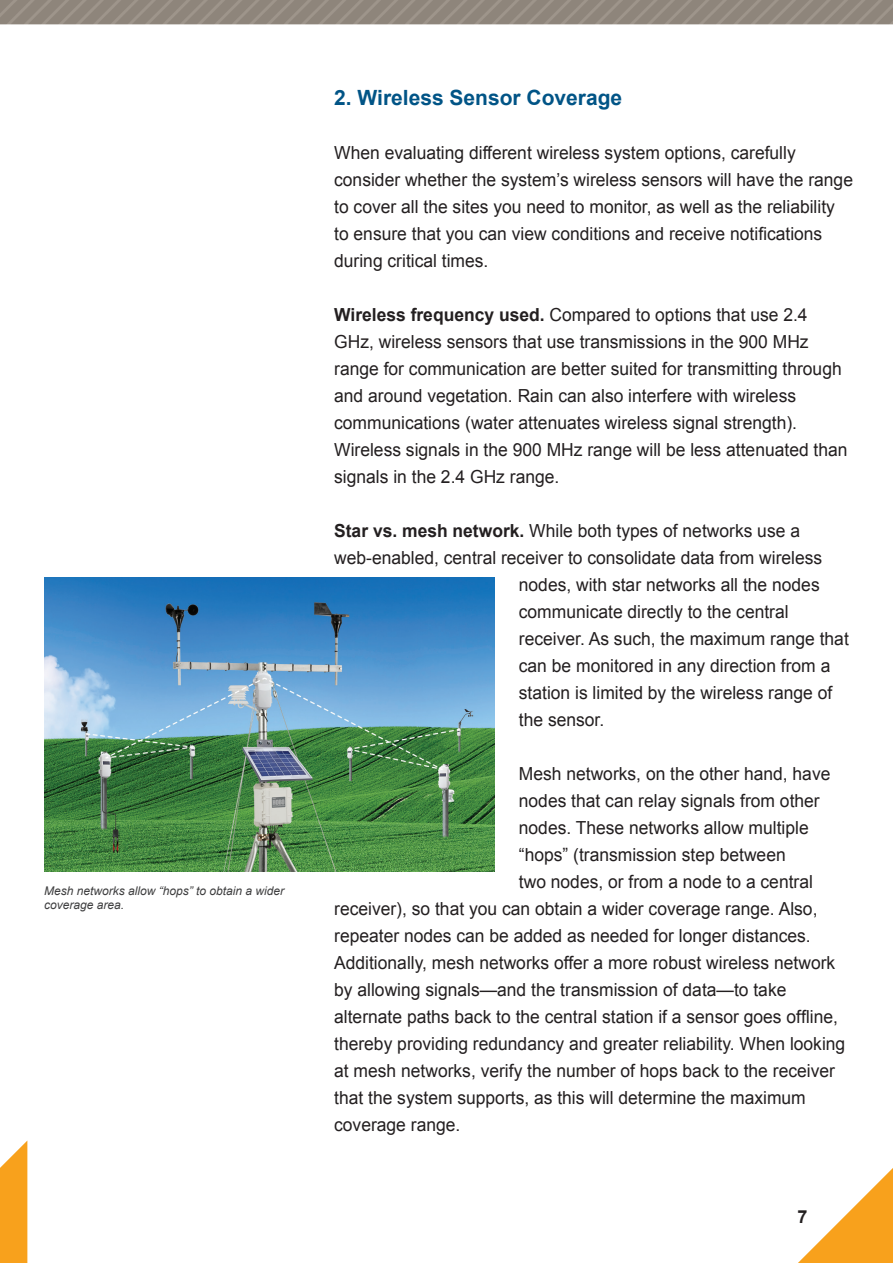
<style>
.page{position:relative;width:893px;height:1263px;background:#fff}
.page>*{position:absolute;margin:0;border:0;box-sizing:border-box;transform-origin:0 0}
.t1{font:700 21px "Arial";color:#015486}
.t2{font:18px/27px "Arial";color:#231f20}
.t3{font:700 18px "Arial";color:#231f20}
.t4{font:italic 12px/14.4px "Arial";color:#3e3e3f}
.s1{font-weight:700}
</style>
<div class="page">
<img style="left:0;top:0;width:893px;height:25px">
<svg style="left:0;top:1141px;width:27px;height:122px"></svg>
<svg style="left:798px;top:1168px;width:95px;height:95px"></svg>
<img style="left:44px;top:577px;width:450px;height:294px">
<p class="t4" style="left:44px;top:884px;width:242px">Mesh networks allow “hops” to obtain a wider coverage area.</p>
<p class="t1" style="left:334px;top:84px;width:290px">2. Wireless Sensor Coverage</p>
<p class="t2" style="left:334px;top:139px;width:520px">When evaluating different wireless system options, carefully consider whether the system’s wireless sensors will have the range to cover all the sites you need to monitor, as well as the reliability to ensure that you can view conditions and receive notifications during critical times.</p>
<p class="t2" style="left:334px;top:301px;width:515px"><span class="s1">Wireless frequency used.</span> Compared to options that use 2.4<br>GHz, wireless sensors that use transmissions in the 900 MHz range for communication are better suited for transmitting through and around vegetation. Rain can also interfere with wireless communications (water attenuates wireless signal strength).<br>Wireless signals in the 900 MHz range will be less attenuated than signals in the 2.4 GHz range.</p>
<p class="t2" style="left:334px;top:517px;width:467px"><span class="s1">Star vs. mesh network.</span> While both types of networks use a</p>
<p class="t2" style="left:334px;top:544px;width:490px">web-enabled, central receiver to consolidate data from wireless</p>
<p class="t2" style="left:519px;top:571px;width:302px">nodes, with star networks all the nodes</p>
<p class="t2" style="left:519px;top:598px;width:271px">communicate directly to the central</p>
<p class="t2" style="left:519px;top:625px;width:331px">receiver. As such, the maximum range that</p>
<p class="t2" style="left:519px;top:652px;width:313px">can be monitored in any direction from a</p>
<p class="t2" style="left:519px;top:679px;width:315px">station is limited by the wireless range of</p>
<p class="t2" style="left:519px;top:706px;width:87px">the sensor.</p>
<p class="t2" style="left:519px;top:760px;width:313px">Mesh networks, on the other hand, have</p>
<p class="t2" style="left:519px;top:787px;width:302px">nodes that can relay signals from other</p>
<p class="t2" style="left:519px;top:814px;width:291px">nodes. These networks allow multiple</p>
<p class="t2" style="left:519px;top:841px;width:268px">“hops” (transmission step between</p>
<p class="t2" style="left:519px;top:868px;width:296px">two nodes, or from a node to a central</p>
<p class="t2" style="left:334px;top:895px;width:485px">receiver), so that you can obtain a wider coverage range. Also,</p>
<p class="t2" style="left:334px;top:922px;width:478px">repeater nodes can be added as needed for longer distances.</p>
<p class="t2" style="left:334px;top:949px;width:503px">Additionally, mesh networks offer a more robust wireless network</p>
<p class="t2" style="left:334px;top:976px;width:454px">by allowing signals—and the transmission of data—to take</p>
<p class="t2" style="left:334px;top:1003px;width:505px">alternate paths back to the central station if a sensor goes offline,</p>
<p class="t2" style="left:334px;top:1030px;width:513px">thereby providing redundancy and greater reliability. When looking</p>
<p class="t2" style="left:334px;top:1057px;width:502px">at mesh networks, verify the number of hops back to the receiver</p>
<p class="t2" style="left:334px;top:1084px;width:473px">that the system supports, as this will determine the maximum</p>
<p class="t2" style="left:334px;top:1111px;width:128px">coverage range.</p>
<p class="t3" style="left:798px;top:1205px;width:12px">7</p>
</div>
